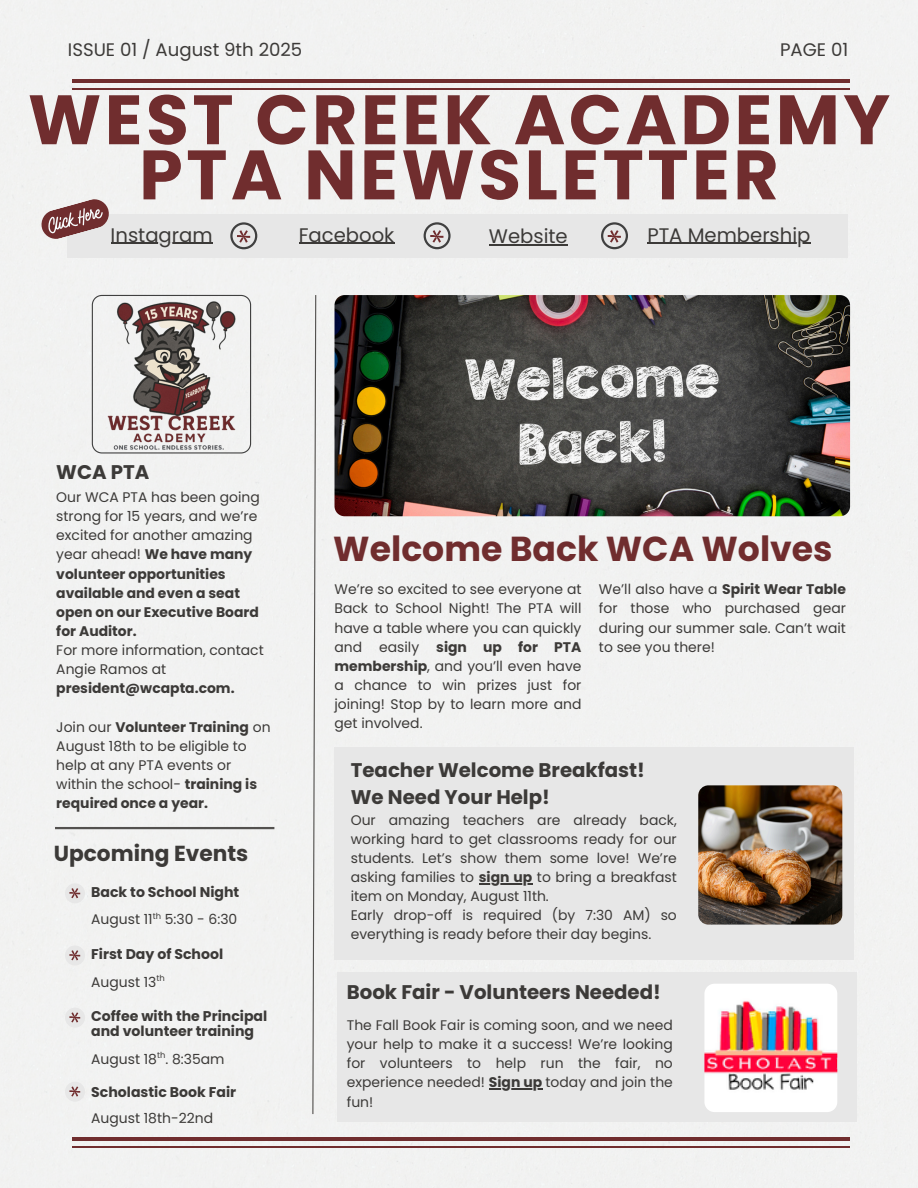
<style>
.page{position:relative;width:918px;height:1188px;background:#f2f2f1}
.page>*{position:absolute;margin:0;border:0;box-sizing:border-box;transform-origin:0 0}
.t1{font:700 69.75px/55.2px "Poppins";letter-spacing:.05em;color:#702d2e;text-align:center}
.t2{font:700 34.65px "Poppins";color:#702d2e}
.t3{font:700 21.75px "Poppins";color:#3c3a38}
.t4{font:700 19.8px "Poppins";color:#3c3a38}
.t5{font:19.65px "Poppins";color:#3c3a38}
.t6{font:18.15px "Poppins";color:#3c3a38}
.t7{font:700 14.1px/14.7px "Poppins";color:#3c3a38}
.t8{font:13.95px/19.2px "Poppins";color:#3c3a38;text-align:justify}
.t9{font:700 13.95px/19.2px "Poppins";color:#3c3a38}
.t10{font:8.4px "Poppins";color:#3c3a38}
.s1{font-weight:400}
.s2{font-weight:700}
</style>
<div class="page">
<hr style="left:73px;top:88px;width:777px;height:2px;background:#702d2e">
<hr style="left:73px;top:79px;width:777px;height:4px;background:#702d2e">
<hr style="left:72px;top:1146px;width:777px;height:2px;background:#702d2e">
<hr style="left:72px;top:1137px;width:777px;height:4px;background:#702d2e">
<img style="left:335px;top:295px;width:515px;height:221px">
<svg style="left:312px;top:294px;width:5px;height:821px"></svg>
<hr style="left:55px;top:827px;width:219px;height:2px;background:#53514f">
<svg style="left:92px;top:295px;width:159px;height:159px"></svg>
<div style="left:67px;top:214px;width:781px;height:44px;background:#e7e7e7"></div>
<svg style="left:424px;top:222px;width:27px;height:27px"></svg>
<hr style="left:489px;top:245px;width:79px;height:1px;background:#3c3a38">
<hr style="left:111px;top:243px;width:102px;height:1px;background:#3c3a38">
<svg style="left:601px;top:222px;width:27px;height:27px"></svg>
<svg style="left:230px;top:222px;width:27px;height:27px"></svg>
<hr style="left:299px;top:243px;width:95px;height:1px;background:#3c3a38">
<hr style="left:647px;top:243px;width:164px;height:1px;background:#3c3a38">
<div style="left:338px;top:972px;width:519px;height:149px;background:#e7e7e7"></div>
<img style="left:704px;top:984px;width:133px;height:128px">
<div style="left:335px;top:747px;width:519px;height:212px;background:#e7e7e7"></div>
<img style="left:698px;top:785px;width:144px;height:140px;border-radius:10px">
<hr style="left:479px;top:883px;width:53px;height:1px;background:#3c3a38">
<svg style="left:37px;top:195px;width:76px;height:48px"></svg>
<hr style="left:489px;top:1089px;width:53px;height:1px;background:#3c3a38">
<div style="left:65px;top:1008px;width:20px;height:20px;background:#e7e7e7;border-radius:50%"></div>
<svg style="left:69px;top:1012px;width:11px;height:11px"></svg>
<div style="left:65px;top:1082px;width:20px;height:20px;background:#e7e7e7;border-radius:50%"></div>
<svg style="left:69px;top:1086px;width:11px;height:11px"></svg>
<div style="left:65px;top:883px;width:20px;height:20px;background:#e7e7e7;border-radius:50%"></div>
<svg style="left:69px;top:888px;width:11px;height:10px"></svg>
<div style="left:65px;top:945px;width:20px;height:21px;background:#e7e7e7;border-radius:50%"></div>
<svg style="left:69px;top:950px;width:11px;height:10px"></svg>
<p class="t6" style="left:68px;top:37px;width:236px">ISSUE 01 / August 9th 2025</p>
<p class="t6" style="left:780px;top:37px;width:70px">PAGE 01</p>
<p class="t1" style="left:28px;top:92px;width:864px">WEST CREEK ACADEMY<br>PTA NEWSLETTER</p>
<h3 class="t5" style="left:111px;top:221px;width:103px">Instagram</h3>
<h3 class="t5" style="left:299px;top:221px;width:97px">Facebook</h3>
<h3 class="t5" style="left:489px;top:223px;width:80px">Website</h3>
<h3 class="t5" style="left:647px;top:221px;width:165px">PTA Membership</h3>
<p class="t4" style="left:56px;top:458px;width:95px">WCA PTA</p>
<p class="t9" style="left:56px;top:488px;width:205px"><span class="s1">Our WCA PTA has been going strong for 15 years, and we’re excited for another amazing year ahead!</span> We have many volunteer opportunities available and even a seat open on our Executive Board for Auditor.</p>
<p class="t8" style="left:56px;top:641px;width:209px;text-align:left">For more information, contact<br>Angie Ramos at <span class="s2">president@wcapta.com.</span></p>
<p class="t8" style="left:56px;top:717px;width:216px;text-align:left">Join our <span class="s2">Volunteer Training</span> on<br>August 18th to be eligible to help at any PTA events or within the school- <span class="s2">training is required once a year.</span></p>
<p class="t3" style="left:54px;top:838px;width:196px">Upcoming Events</p>
<p class="t7" style="left:91px;top:885px;width:150px">Back to School Night</p>
<p class="t8" style="left:91px;top:910px;width:148px">August 11 5:30 - 6:30</p>
<p class="t10" style="left:153px;top:910px;width:10px">th</p>
<p class="t7" style="left:91px;top:947px;width:134px">First Day of School</p>
<p class="t8" style="left:91px;top:972px;width:75px">August 13<sup>th</sup></p>
<p class="t7" style="left:91px;top:1009px;width:178px">Coffee with the Principal and volunteer training</p>
<p class="t8" style="left:91px;top:1049px;width:135px">August 18<sup>th</sup>. 8:35am</p>
<p class="t7" style="left:91px;top:1085px;width:147px">Scholastic Book Fair</p>
<p class="t8" style="left:91px;top:1108px;width:123px">August 18th-22nd</p>
<p class="t2" style="left:333px;top:525px;width:501px">Welcome Back WCA Wolves</p>
<p class="t8" style="left:599px;top:580px;width:248px">We’ll also have a <span class="s2">Spirit Wear Table </span>for those who purchased gear during our summer sale. Can’t wait to see you there!</p>
<p class="t8" style="left:335px;top:580px;width:248px">We’re so excited to see everyone at Back to School Night! The PTA will have a table where you can quickly and easily</p>
<p class="t8" style="left:335px;top:637px;width:248px;text-indent:102px"><span class="s2">sign up for PTA membership</span>, and you’ll even have a chance to win prizes just for joining! Stop by to learn more and get involved.</p>
<p class="t4" style="left:351px;top:756px;width:296px">Teacher Welcome Breakfast!</p>
<p class="t4" style="left:351px;top:783px;width:201px">We Need Your Help!</p>
<p class="t8" style="left:351px;top:810px;width:328px">Our amazing teachers are already back, working hard to get classrooms ready for our students. Let’s show them some love! We’re asking families to <span class="s2">sign up</span> to bring a breakfast</p>
<p class="t8" style="left:351px;top:887px;width:328px;text-align:left">item on Monday, August 11th.<br>Early drop-off is required (by 7:30 AM) so everything is ready before their day begins.</p>
<p class="t4" style="left:347px;top:979px;width:316px">Book Fair - Volunteers Needed!</p>
<p class="t8" style="left:347px;top:1016px;width:328px">The Fall Book Fair is coming soon, and we need your help to make it a success! We’re looking for volunteers to help run the fair, no experience needed! <span class="s2">Sign up</span> today and join the</p>
<p class="t8" style="left:347px;top:1092px;width:28px">fun!</p>
</div>
